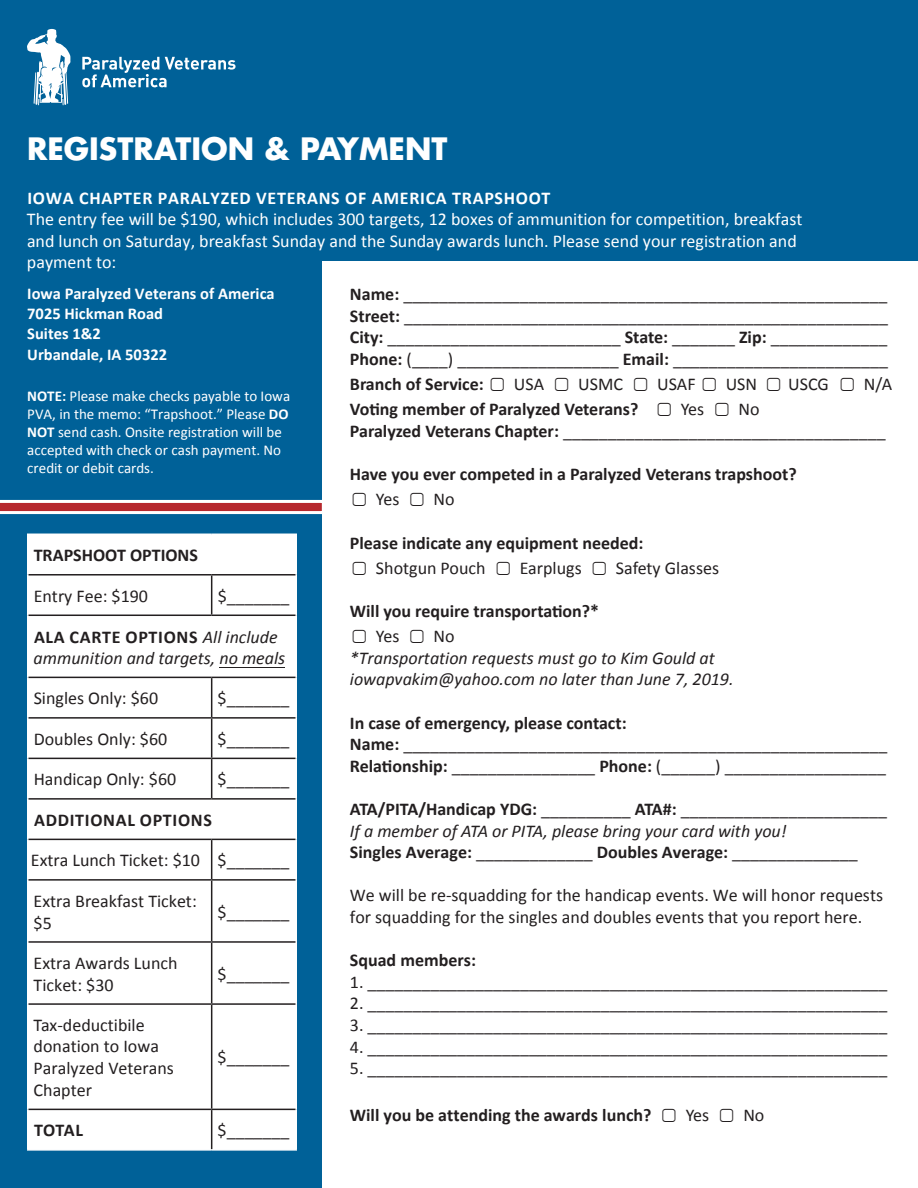
<style>
.page{position:relative;width:918px;height:1188px;background:#fff}
.page>*{position:absolute;margin:0;border:0;box-sizing:border-box;transform-origin:0 0}
.t1{font:700 30px "Futura";color:#fff}
.t2{font:18px/21.6px "Calibri";color:#231f20}
.t3{font:18px/21.6px "Calibri";color:#fff}
.t4{font:700 18px "Calibri";color:#231f20}
.t5{font:italic 18px/21.6px "Calibri";color:#231f20}
.t6{font:700 18px "Calibri";letter-spacing:.04em;color:#231f20}
.t7{font:700 16.5px/20.2px "Calibri";color:#fff}
.t8{font:15px/18px "Calibri";color:#fff}
.s1{font-weight:700}
.s2{font-weight:400}
.s3{font-style:inherit}
.s4{font-style:italic}
.s5{font-weight:700;font-style:normal}
</style>
<div class="page">
<div style="left:0;top:0;width:918px;height:261px;background:#006198"></div>
<div style="left:0;top:0;width:322px;height:1188px;background:#006198"></div>
<svg style="left:27px;top:29px;width:43px;height:76px"></svg>
<svg style="left:82px;top:57px;width:154px;height:30px"></svg>
<div style="left:28px;top:535px;width:268px;height:614px;background:#fff"></div>
<hr style="left:27px;top:534px;width:185px;height:1px;background:#fff">
<hr style="left:27px;top:535px;width:1px;height:40px;background:#fff">
<hr style="left:212px;top:534px;width:85px;height:1px;background:#fff">
<hr style="left:296px;top:535px;width:1px;height:40px;background:#fff">
<hr style="left:27px;top:575px;width:1px;height:40px;background:#fff">
<hr style="left:296px;top:575px;width:1px;height:40px;background:#fff">
<hr style="left:27px;top:615px;width:1px;height:62px;background:#fff">
<hr style="left:296px;top:615px;width:1px;height:62px;background:#fff">
<hr style="left:27px;top:677px;width:1px;height:41px;background:#fff">
<hr style="left:296px;top:677px;width:1px;height:41px;background:#fff">
<hr style="left:27px;top:718px;width:1px;height:40px;background:#fff">
<hr style="left:296px;top:718px;width:1px;height:40px;background:#fff">
<hr style="left:27px;top:758px;width:1px;height:41px;background:#fff">
<hr style="left:296px;top:758px;width:1px;height:41px;background:#fff">
<hr style="left:27px;top:799px;width:1px;height:40px;background:#fff">
<hr style="left:296px;top:799px;width:1px;height:40px;background:#fff">
<hr style="left:27px;top:839px;width:1px;height:41px;background:#fff">
<hr style="left:296px;top:839px;width:1px;height:41px;background:#fff">
<hr style="left:27px;top:880px;width:1px;height:62px;background:#fff">
<hr style="left:296px;top:880px;width:1px;height:62px;background:#fff">
<hr style="left:27px;top:942px;width:1px;height:62px;background:#fff">
<hr style="left:296px;top:942px;width:1px;height:62px;background:#fff">
<hr style="left:27px;top:1004px;width:1px;height:105px;background:#fff">
<hr style="left:296px;top:1004px;width:1px;height:105px;background:#fff">
<hr style="left:27px;top:1109px;width:1px;height:40px;background:#fff">
<hr style="left:296px;top:1109px;width:1px;height:40px;background:#fff">
<hr style="left:27px;top:1149px;width:185px;height:2px;background:#fff">
<hr style="left:212px;top:1149px;width:85px;height:2px;background:#fff">
<hr style="left:28px;top:574px;width:184px;height:2px;background:#231f20">
<hr style="left:212px;top:574px;width:83px;height:2px;background:#231f20">
<hr style="left:211px;top:576px;width:1px;height:39px;background:#231f20">
<hr style="left:28px;top:615px;width:184px;height:1px;background:#231f20">
<hr style="left:212px;top:615px;width:83px;height:1px;background:#231f20">
<hr style="left:28px;top:677px;width:184px;height:1px;background:#231f20">
<hr style="left:212px;top:677px;width:83px;height:1px;background:#231f20">
<hr style="left:211px;top:678px;width:1px;height:39px;background:#231f20">
<hr style="left:28px;top:717px;width:184px;height:2px;background:#231f20">
<hr style="left:212px;top:717px;width:83px;height:2px;background:#231f20">
<hr style="left:211px;top:719px;width:1px;height:39px;background:#231f20">
<hr style="left:28px;top:758px;width:184px;height:1px;background:#231f20">
<hr style="left:212px;top:758px;width:83px;height:1px;background:#231f20">
<hr style="left:211px;top:759px;width:1px;height:39px;background:#231f20">
<hr style="left:28px;top:798px;width:184px;height:2px;background:#231f20">
<hr style="left:212px;top:798px;width:83px;height:2px;background:#231f20">
<hr style="left:28px;top:839px;width:184px;height:1px;background:#231f20">
<hr style="left:212px;top:839px;width:83px;height:1px;background:#231f20">
<hr style="left:211px;top:840px;width:1px;height:39px;background:#231f20">
<hr style="left:28px;top:879px;width:184px;height:2px;background:#231f20">
<hr style="left:212px;top:879px;width:83px;height:2px;background:#231f20">
<hr style="left:211px;top:881px;width:1px;height:60px;background:#231f20">
<hr style="left:28px;top:941px;width:184px;height:2px;background:#231f20">
<hr style="left:212px;top:941px;width:83px;height:2px;background:#231f20">
<hr style="left:211px;top:943px;width:1px;height:60px;background:#231f20">
<hr style="left:28px;top:1003px;width:184px;height:2px;background:#231f20">
<hr style="left:212px;top:1003px;width:83px;height:2px;background:#231f20">
<hr style="left:211px;top:1005px;width:1px;height:104px;background:#231f20">
<hr style="left:28px;top:1109px;width:184px;height:1px;background:#231f20">
<hr style="left:212px;top:1109px;width:83px;height:1px;background:#231f20">
<hr style="left:211px;top:1110px;width:1px;height:39px;background:#231f20">
<svg style="left:0;top:499px;width:322px;height:16px;background:#bc7f88"></svg>
<hr style="left:219px;top:667px;width:66px;height:1px;background:#231f20">
<p class="t1" style="left:27px;top:128px;width:422px">REGISTRATION &amp; PAYMENT</p>
<p class="t3" style="left:27px;top:187px;width:777px"><span class="s1">IOWA CHAPTER PARALYZED VETERANS OF AMERICA TRAPSHOOT<br></span>The entry fee will be $190, which includes 300 targets, 12 boxes of ammunition for competition, breakfast and lunch on Saturday, breakfast Sunday and the Sunday awards lunch. Please send your registration and payment to:</p>
<p class="t7" style="left:27px;top:284px;width:249px">Iowa Paralyzed Veterans of America<br>7025 Hickman Road<br>Suites 1&amp;2<br>Urbandale, IA 50322</p>
<p class="t8" style="left:27px;top:387px;width:264px"><span class="s1">NOTE:</span> Please make checks payable to Iowa PVA, in the memo: “Trapshoot.” Please <span class="s1">DO NOT</span> send cash. Onsite registration will be accepted with check or cash payment. No credit or debit cards.</p>
<p class="t2" style="left:350px;top:283px;width:539px"><span class="s1">Name:</span> ______________________________________________________</p>
<p class="t2" style="left:350px;top:305px;width:540px"><span class="s1">Street:</span> ______________________________________________________</p>
<p class="t2" style="left:350px;top:327px;width:539px"><span class="s1">City:</span> __________________________ <span class="s1">State:</span> _______ <span class="s1">Zip:</span> _____________</p>
<p class="t2" style="left:350px;top:348px;width:540px"><span class="s1">Phone:</span> (____) __________________ <span class="s1">Email:</span> ________________________</p>
<p class="t2" style="left:350px;top:373px;width:544px"><span class="s1">Branch of Service:</span> ▢ USA ▢ USMC ▢ USAF ▢ USN ▢ USCG ▢ N/A</p>
<p class="t4" style="left:350px;top:398px;width:411px">Voting member of Paralyzed Veterans? ▢ <span class="s2">Yes</span> ▢ <span class="s2">No</span></p>
<p class="t2" style="left:350px;top:420px;width:537px"><span class="s1">Paralyzed Veterans Chapter:</span> ____________________________________</p>
<p class="t4" style="left:350px;top:463px;width:448px">Have you ever competed in a Paralyzed Veterans trapshoot?</p>
<p class="t2" style="left:350px;top:489px;width:106px">▢ Yes ▢ No</p>
<p class="t4" style="left:350px;top:531px;width:295px">Please indicate any equipment needed:</p>
<p class="t2" style="left:350px;top:557px;width:371px">▢ Shotgun Pouch ▢ Earplugs ▢ Safety Glasses</p>
<p class="t4" style="left:350px;top:600px;width:251px">Will you require transportation?*</p>
<p class="t2" style="left:350px;top:625px;width:106px">▢ Yes ▢ No</p>
<p class="t5" style="left:350px;top:646px;width:385px">*Transportation requests must go to Kim Gould at iowapvakim@yahoo.com no later than June <span class="s3">7</span>, 201<span class="s3">9</span>.</p>
<p class="t2" style="left:350px;top:712px;width:539px"><span class="s1">In case of emergency, please contact:<br>Name:</span> ______________________________________________________<br><span class="s1">Relationship:</span> ________________ <span class="s1">Phone:</span> (______) __________________</p>
<p class="t2" style="left:350px;top:798px;width:539px"><span class="s1">ATA/PITA/Handicap YDG:</span> __________ <span class="s1">ATA#:</span> _______________________<br><span class="s4">If a member of ATA or PITA, please bring your card with you!<br></span><span class="s1">Singles Average:</span> _____________ <span class="s1">Doubles Average:</span> ______________</p>
<p class="t2" style="left:350px;top:885px;width:535px">We will be re-squadding for the handicap events. We will honor requests for squadding for the singles and doubles events that you report here.</p>
<p class="t4" style="left:350px;top:949px;width:128px">Squad members:</p>
<p class="t2" style="left:350px;top:971px;width:539px">1. __________________________________________________________</p>
<p class="t2" style="left:350px;top:993px;width:539px">2. __________________________________________________________</p>
<p class="t2" style="left:350px;top:1014px;width:539px">3. __________________________________________________________</p>
<p class="t2" style="left:350px;top:1036px;width:539px">4. __________________________________________________________</p>
<p class="t2" style="left:350px;top:1057px;width:539px">5. __________________________________________________________</p>
<p class="t4" style="left:350px;top:1104px;width:416px">Will you be attending the awards lunch? ▢ <span class="s2">Yes</span> ▢ <span class="s2">No</span></p>
<p class="t4" style="left:34px;top:544px;width:166px">TRAPSHOOT OPTIONS</p>
<p class="t2" style="left:34px;top:585px;width:116px">Entry Fee: $190</p>
<p class="t2" style="left:218px;top:585px;width:73px">$_______</p>
<p class="t5" style="left:34px;top:625px;width:253px"><span class="s5">ALA CARTE OPTIONS</span> All include ammunition and targets, no meals</p>
<p class="t2" style="left:34px;top:688px;width:126px">Singles Only: $60</p>
<p class="t2" style="left:218px;top:688px;width:73px">$_______</p>
<p class="t2" style="left:34px;top:728px;width:135px">Doubles Only: $60</p>
<p class="t2" style="left:218px;top:728px;width:73px">$_______</p>
<p class="t2" style="left:34px;top:769px;width:144px">Handicap Only: $60</p>
<p class="t2" style="left:218px;top:769px;width:73px">$_______</p>
<p class="t6" style="left:34px;top:808px;width:179px">ADDITIONAL OPTIONS</p>
<p class="t2" style="left:31px;top:849px;width:171px">Extra Lunch Ticket: $10</p>
<p class="t2" style="left:218px;top:850px;width:73px">$_______</p>
<p class="t2" style="left:34px;top:890px;width:165px">Extra Breakfast Ticket: $5</p>
<p class="t2" style="left:218px;top:901px;width:73px">$_______</p>
<p class="t2" style="left:34px;top:952px;width:145px">Extra Awards Lunch<br>Ticket: $30</p>
<p class="t2" style="left:218px;top:963px;width:73px">$_______</p>
<p class="t2" style="left:34px;top:1014px;width:142px">Tax-deductibile donation to Iowa<br>Paralyzed Veterans<br>Chapter</p>
<p class="t2" style="left:218px;top:1047px;width:73px">$_______</p>
<p class="t4" style="left:34px;top:1119px;width:51px">TOTAL</p>
<p class="t2" style="left:218px;top:1120px;width:73px">$_______</p>
</div>
